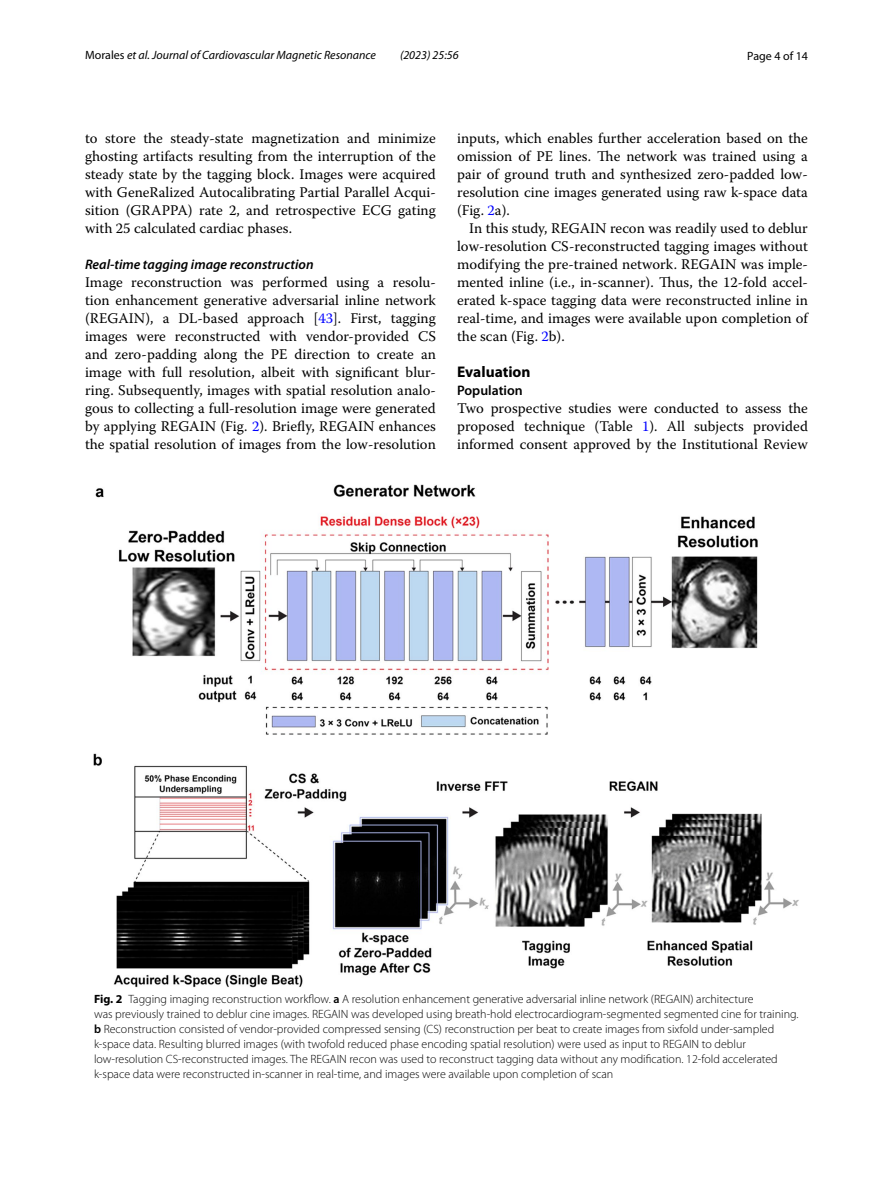
<style>
.page{position:relative;width:893px;height:1187px;background:#fff}
.page>*{position:absolute;margin:0;border:0;box-sizing:border-box;transform-origin:0 0}
.t1{font:700 15.45px "Myriad Pro";color:#000}
.t2{font:14.7px/18px "Warnock Pro";color:#000;text-align:justify}
.t3{font:italic 600 13.8px "Myriad Pro";color:#000}
.t4{font:600 13.8px "Myriad Pro";color:#000}
.t5{font:300 12px/15px "Myriad Pro";color:#000}
.t6{font:italic 12px "Myriad Pro";color:#000}
.t7{font:12px "Myriad Pro";color:#000}
.s1{font-style:normal}
.s2{color:#00f}
.s3{font-weight:700}
.s4{font-weight:600}
</style>
<div class="page">
<img style="left:94px;top:484px;width:705px;height:503px">
<p class="t6" style="left:85px;top:48px;width:292px"><span class="s1">Morales</span> et al. Journal of Cardiovascular Magnetic Resonance</p>
<p class="t6" style="left:400px;top:48px;width:60px">(2023) 25:56</p>
<p class="t7" style="left:747px;top:48px;width:62px">Page 4 of 14</p>
<p class="t2" style="left:85px;top:128px;width:352px">to store the steady-state magnetization and minimize ghosting artifacts resulting from the interruption of the steady state by the tagging block. Images were acquired with GeneRalized Autocalibrating Partial Parallel Acqui&shy;sition (GRAPPA) rate 2, and retrospective ECG gating with 25 calculated cardiac phases.</p>
<p class="t3" style="left:85px;top:255px;width:230px">Real‑time tagging image reconstruction</p>
<p class="t2" style="left:85px;top:272px;width:352px">Image reconstruction was performed using a resolu&shy;tion enhancement generative adversarial inline network (REGAIN), a DL-based approach [<span class="s2">43</span>]. First, tagging images were reconstructed with vendor-provided CS and zero-padding along the PE direction to create an image with full resolution, albeit with significant blur&shy;ring. Subsequently, images with spatial resolution analo&shy;gous to collecting a full-resolution image were generated by applying REGAIN (Fig. <span class="s2">2</span>). Briefly, REGAIN enhances the spatial resolution of images from the low-resolution</p>
<p class="t2" style="left:457px;top:128px;width:352px">inputs, which enables further acceleration based on the omission of PE lines. The network was trained using a pair of ground truth and synthesized zero-padded low&shy;resolution cine images generated using raw k-space data (Fig. <span class="s2">2</span>a).</p>
<p class="t2" style="left:457px;top:218px;width:352px;text-indent:12px">In this study, REGAIN recon was readily used to deblur low-resolution CS-reconstructed tagging images without modifying the pre-trained network. REGAIN was imple&shy;mented inline (i.e., in-scanner). Thus, the 12-fold accel&shy;erated k-space tagging data were reconstructed inline in real-time, and images were available upon completion of the scan (Fig. <span class="s2">2</span>b).</p>
<p class="t1" style="left:457px;top:361px;width:75px">Evaluation</p>
<p class="t4" style="left:457px;top:381px;width:67px">Population</p>
<p class="t2" style="left:457px;top:398px;width:352px">Two prospective studies were conducted to assess the proposed technique (Table <span class="s2">1</span>). All subjects provided informed consent approved by the Institutional Review</p>
<p class="t5" style="left:94px;top:991px;width:706px"><span class="s3">Fig. 2</span> Tagging imaging reconstruction workflow. <span class="s4">a</span> A resolution enhancement generative adversarial inline network (REGAIN) architecture<br>was previously trained to deblur cine images. REGAIN was developed using breath-hold electrocardiogram-segmented segmented cine for training. <span class="s4">b</span> Reconstruction consisted of vendor-provided compressed sensing (CS) reconstruction per beat to create images from sixfold under-sampled k-space data. Resulting blurred images (with twofold reduced phase encoding spatial resolution) were used as input to REGAIN to deblur low-resolution CS-reconstructed images. The REGAIN recon was used to reconstruct tagging data without any modification. 12-fold accelerated k-space data were reconstructed in-scanner in real-time, and images were available upon completion of scan</p>
</div>
